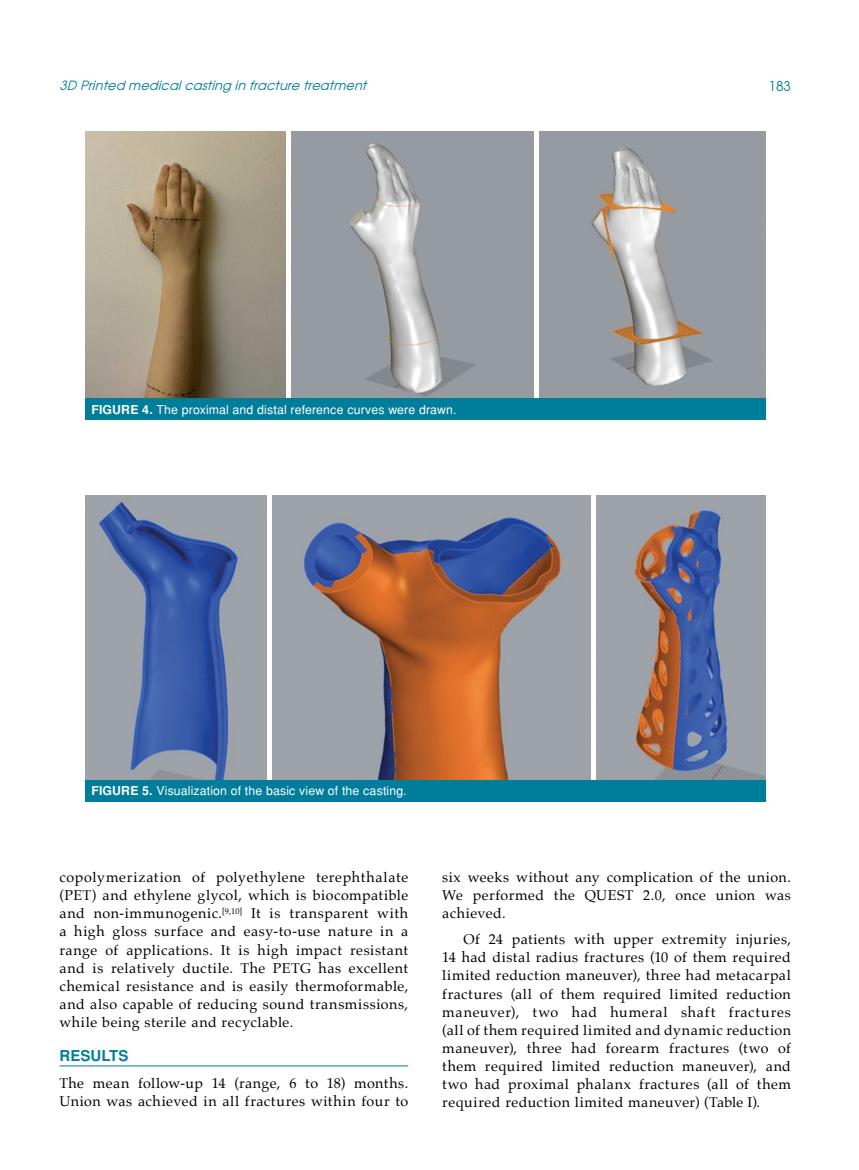
<style>
.page{position:relative;width:859px;height:1170px;background:#fff}
.page>*{position:absolute;margin:0;border:0;box-sizing:border-box;transform-origin:0 0}
.t1{font:700 15px "Helvetica Tr";letter-spacing:.005em;color:#007d9a}
.t2{font:14.25px/18px "Palatino";letter-spacing:.035em;color:#000;text-align:justify}
.t3{font:13.5px "Avant Garde Tr";color:#007d9a}
.t4{font:italic 12.75px "Avant Garde Tr";color:#007d9a}
.t5{font:12.3px "Helvetica Normal Tr";letter-spacing:.01em;color:#fff}
.s1{font-family:"Helvetica Tr";font-weight:700}
</style>
<div class="page">
<hr style="left:60px;top:1065px;width:348px;height:1px;background:#007d9a">
<img style="left:85px;top:132px;width:680px;height:266px">
<hr style="left:287px;top:131px;width:4px;height:270px;background:#fff">
<div style="left:534px;top:131px;width:5px;height:270px;background:#fff"></div>
<div style="left:85px;top:398px;width:680px;height:22px;background:#007d9a"></div>
<img style="left:85px;top:495px;width:680px;height:285px">
<div style="left:267px;top:494px;width:5px;height:288px;background:#fff"></div>
<hr style="left:591px;top:494px;width:4px;height:288px;background:#fff">
<div style="left:85px;top:780px;width:680px;height:21px;background:#007d9a"></div>
<p class="t4" style="left:60px;top:78px;width:312px">3D Printed medicalcasting in fracture treatment</p>
<p class="t3" style="left:768px;top:77px;width:24px">183</p>
<p class="t5" style="left:91px;top:402px;width:367px"><span class="s1">FIGURE 4.</span> The proximal and distal reference curves were drawn.</p>
<p class="t5" style="left:91px;top:783px;width:317px"><span class="s1">FIGURE 5.</span> Visualization of the basic view of the casting.</p>
<p class="t2" style="left:60px;top:867px;width:350px">copolymerization of polyethylene terephthalate (PET) and ethylene glycol, which is biocompatible and non-immunogenic.<sup>[9,10]</sup> It is transparent with a high gloss surface and easy-to-use nature in a range of applications. It is high impact resistant and is relatively ductile. The PETG has excellent chemical resistance and is easily thermoformable, and also capable of reducing sound transmissions, while being sterile and recyclable.</p>
<p class="t1" style="left:60px;top:1046px;width:71px">RESULTS</p>
<p class="t2" style="left:60px;top:1073px;width:350px">The mean follow-up 14 (range, 6 to 18) months.<br>Union was achieved in all fractures within four to</p>
<p class="t2" style="left:442px;top:867px;width:350px">six weeks without any complication of the union.<br>We performed the QUEST 2.0, once union was achieved.</p>
<p class="t2" style="left:442px;top:930px;width:350px;text-indent:21px">Of 24 patients with upper extremity injuries, 14 had distal radius fractures (10 of them required limited reduction maneuver), three had metacarpal fractures (all of them required limited reduction maneuver), two had humeral shaft fractures (all of them required limited and dynamic reduction maneuver), three had forearm fractures (two of them required limited reduction maneuver), and two had proximal phalanx fractures (all of them required reduction limited maneuver) (Table I).</p>
</div>
